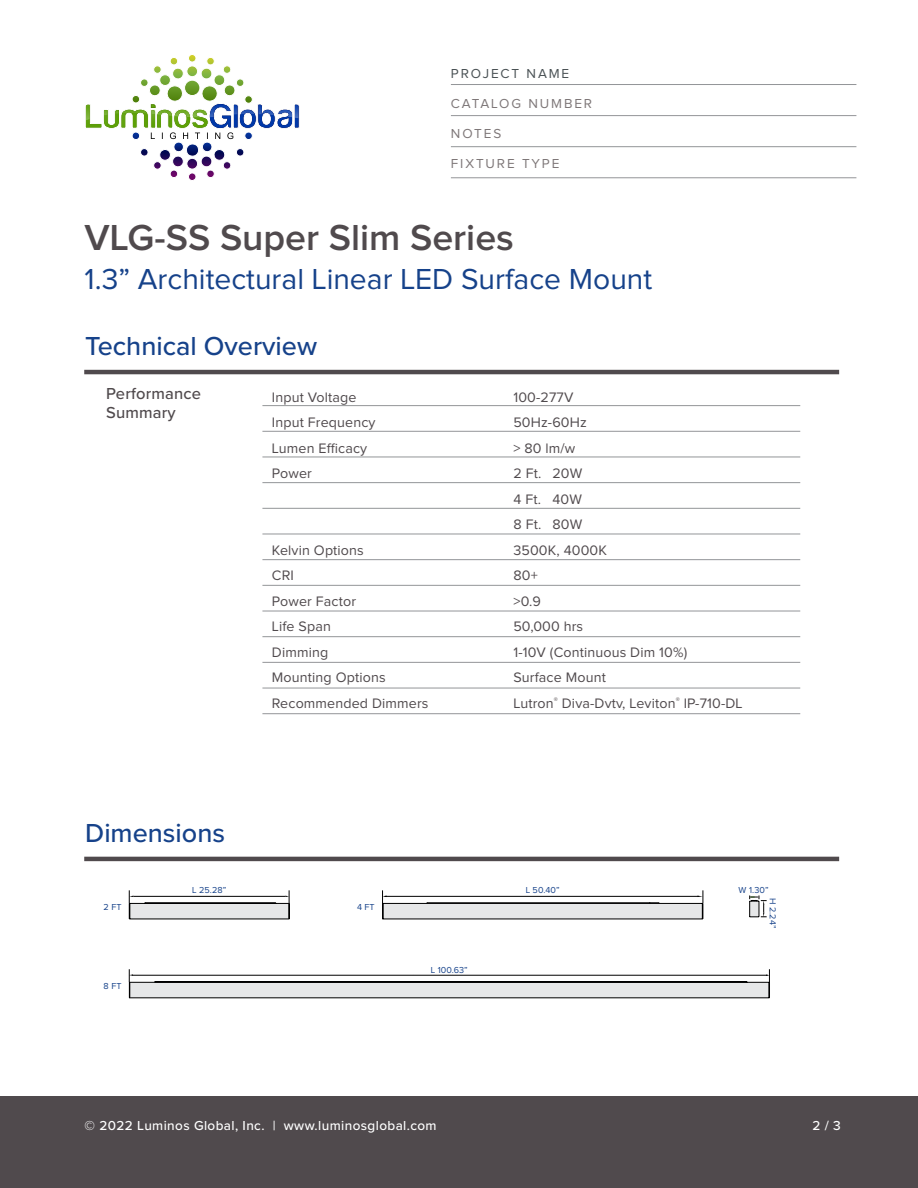
<style>
.page{position:relative;width:918px;height:1188px;background:#fff}
.page>*{position:absolute;margin:0;border:0;box-sizing:border-box;transform-origin:0 0}
.t1{font:600 37.5px "Proxima Nova";color:#504a4d}
.t2{font:30px "Proxima Nova";color:#16428a}
.t3{font:500 27px "Proxima Nova";color:#16428a}
.t4{font:500 16.5px "Proxima Nova";letter-spacing:.01em;color:#504a4d}
.t5{font:14.25px "Proxima Nova";letter-spacing:.01em;color:#504a4d}
.t6{font:500 13.5px "Proxima Nova";letter-spacing:.03em;color:#fff}
.t7{font:13.5px "Proxima Nova";letter-spacing:.14em;color:#7e7778}
.t8{font:13.5px "Proxima Nova";letter-spacing:.14em;color:#495154}
.t9{font:9px "Proxima Nova";letter-spacing:.01em;color:#16428a}
</style>
<div class="page">
<div style="left:0;top:1096px;width:918px;height:92px;background:#504a4d"></div>
<hr style="left:451px;top:84px;width:405px;height:1px;background:#939598">
<hr style="left:451px;top:115px;width:405px;height:1px;background:#939598">
<hr style="left:451px;top:146px;width:405px;height:1px;background:#939598">
<hr style="left:451px;top:177px;width:405px;height:1px;background:#939598">
<hr style="left:84px;top:857px;width:755px;height:4px;background:#504a4d">
<hr style="left:84px;top:370px;width:755px;height:4px;background:#504a4d">
<hr style="left:262px;top:405px;width:538px;height:1px;background:#939598">
<hr style="left:262px;top:431px;width:538px;height:1px;background:#939598">
<hr style="left:262px;top:457px;width:538px;height:1px;background:#939598">
<hr style="left:262px;top:482px;width:538px;height:1px;background:#939598">
<hr style="left:262px;top:508px;width:538px;height:1px;background:#939598">
<hr style="left:262px;top:534px;width:538px;height:1px;background:#939598">
<hr style="left:262px;top:585px;width:538px;height:1px;background:#939598">
<hr style="left:262px;top:559px;width:538px;height:1px;background:#939598">
<hr style="left:262px;top:662px;width:538px;height:1px;background:#939598">
<hr style="left:262px;top:636px;width:538px;height:1px;background:#939598">
<hr style="left:262px;top:611px;width:538px;height:1px;background:#939598">
<hr style="left:262px;top:688px;width:538px;height:1px;background:#939598">
<hr style="left:262px;top:713px;width:538px;height:1px;background:#939598">
<svg style="left:85px;top:54px;width:215px;height:127px"></svg>
<svg style="left:129px;top:890px;width:161px;height:30px"></svg>
<svg style="left:382px;top:890px;width:322px;height:30px"></svg>
<svg style="left:129px;top:969px;width:641px;height:30px"></svg>
<svg style="left:749px;top:895px;width:18px;height:23px"></svg>
<p class="t8" style="left:451px;top:67px;width:120px">PROJECT NAME</p>
<p class="t7" style="left:451px;top:97px;width:143px">CATALOG NUMBER</p>
<p class="t7" style="left:451px;top:127px;width:52px">NOTES</p>
<p class="t7" style="left:451px;top:157px;width:110px">FIXTURE TYPE</p>
<p class="t1" style="left:85px;top:221px;width:431px">VLG-SS Super Slim Series</p>
<p class="t2" style="left:85px;top:266px;width:569px">1.3” Architectural Linear LED Surface Mount</p>
<p class="t3" style="left:85px;top:326px;width:233px">Technical Overview</p>
<p class="t4" style="left:106px;top:381px;width:96px">Performance</p>
<p class="t4" style="left:106px;top:400px;width:71px">Summary</p>
<p class="t5" style="left:272px;top:390px;width:86px">Input Voltage</p>
<p class="t5" style="left:513px;top:390px;width:61px">100-277V</p>
<p class="t5" style="left:272px;top:416px;width:105px">Input Frequency</p>
<p class="t5" style="left:513px;top:416px;width:75px">50Hz-60Hz</p>
<p class="t5" style="left:272px;top:441px;width:97px">Lumen Efficacy</p>
<p class="t5" style="left:513px;top:441px;width:64px">&gt; 80 lm/w</p>
<p class="t5" style="left:272px;top:467px;width:42px">Power</p>
<p class="t5" style="left:513px;top:467px;width:70px">2 Ft. 20W</p>
<p class="t5" style="left:513px;top:492px;width:70px">4 Ft. 40W</p>
<p class="t5" style="left:513px;top:518px;width:70px">8 Ft. 80W</p>
<p class="t5" style="left:272px;top:543px;width:93px">Kelvin Options</p>
<p class="t5" style="left:513px;top:543px;width:95px">3500K, 4000K</p>
<p class="t5" style="left:272px;top:569px;width:24px">CRI</p>
<p class="t5" style="left:513px;top:569px;width:26px">80+</p>
<p class="t5" style="left:272px;top:594px;width:86px">Power Factor</p>
<p class="t5" style="left:513px;top:594px;width:29px">&gt;0.9</p>
<p class="t5" style="left:272px;top:620px;width:61px">Life Span</p>
<p class="t5" style="left:513px;top:620px;width:71px">50,000 hrs</p>
<p class="t5" style="left:272px;top:645px;width:58px">Dimming</p>
<p class="t5" style="left:513px;top:645px;width:175px">1-10V (Continuous Dim 10%)</p>
<p class="t5" style="left:272px;top:671px;width:115px">Mounting Options</p>
<p class="t5" style="left:513px;top:671px;width:94px">Surface Mount</p>
<p class="t5" style="left:272px;top:696px;width:158px">Recommended Dimmers</p>
<p class="t5" style="left:513px;top:696px;width:231px">Lutron<sup>®</sup> Diva-Dvtv, Leviton<sup>®</sup> IP-710-DL</p>
<p class="t3" style="left:85px;top:813px;width:141px">Dimensions</p>
<p class="t9" style="left:104px;top:903px;width:19px">2 FT</p>
<p class="t9" style="left:104px;top:982px;width:19px">8 FT</p>
<p class="t9" style="left:192px;top:886px;width:36px">L 25.28”</p>
<p class="t9" style="left:526px;top:886px;width:36px">L 50.40”</p>
<p class="t9" style="left:739px;top:886px;width:31px">W 1.30”</p>
<p class="t9" style="left:357px;top:903px;width:19px">4 FT</p>
<p class="t9" style="left:431px;top:966px;width:38px">L 100.63”</p>
<p class="t9" style="left:777px;top:898px;width:32px;rotate:90deg">H 2.24”</p>
<p class="t6" style="left:85px;top:1115px;width:353px">© 2022 Luminos Global, Inc. | www.luminosglobal.com</p>
<p class="t6" style="left:812px;top:1115px;width:30px">2 / 3</p>
</div>
